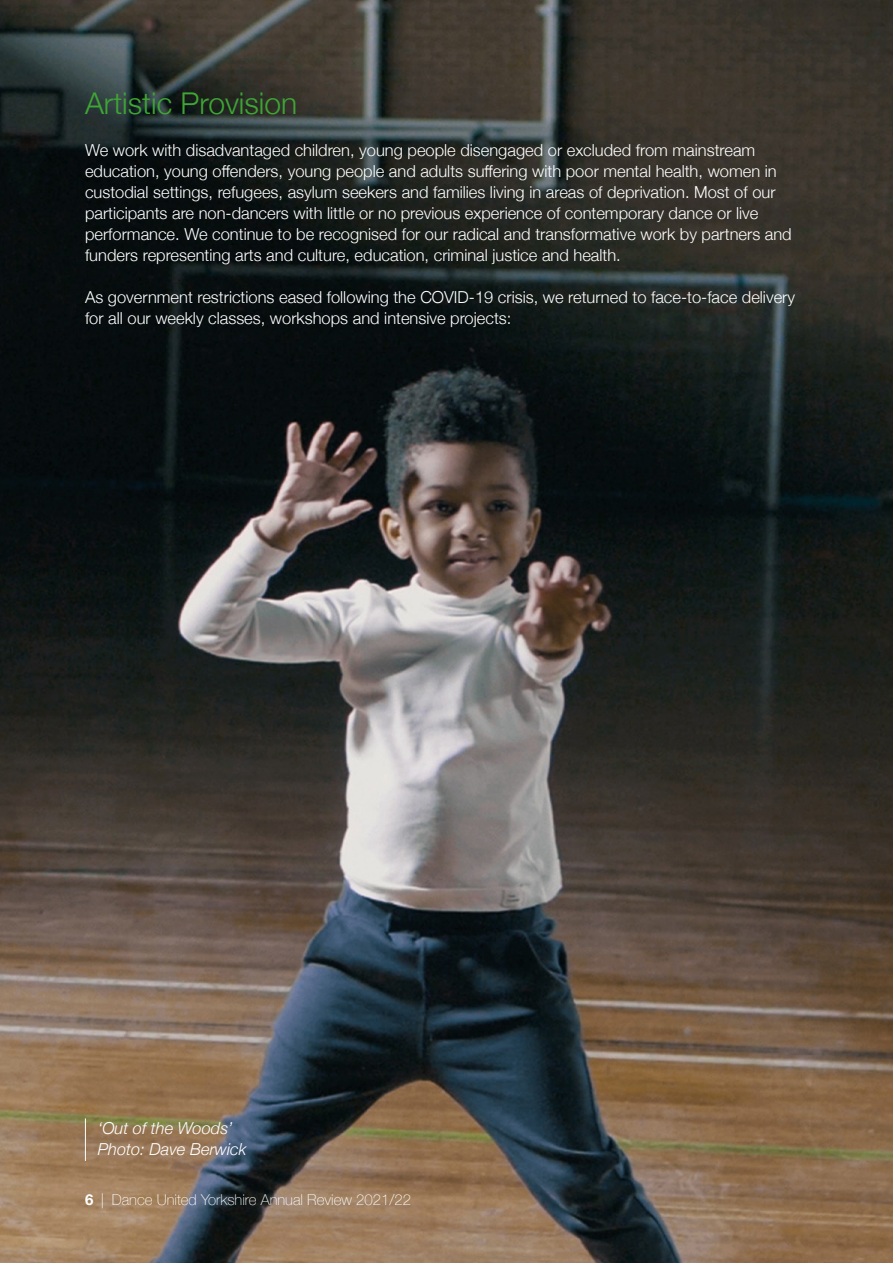
<style>
.page{position:relative;width:893px;height:1263px;background:#fff}
.page>*{position:absolute;margin:0;border:0;box-sizing:border-box;transform-origin:0 0}
.hd2{font:300 30px "Helvetica Neue";color:#3fa535}
.txt{font:300 16.5px/21px "Helvetica Neue";color:#fff}
.quote_name{font:italic 300 16.5px/21px "Helvetica Neue";color:#fff}
.txt-2{font:100 15px "Helvetica Neue";color:#fff}
.s1{font-weight:700}
</style>
<div class="page">
<img style="left:0;top:0;width:893px;height:1263px">
<hr style="left:85px;top:1118px;width:1px;height:43px;background:#fff">
<p class="hd2" style="left:85px;top:79px;width:214px">Artistic Provision</p>
<p class="txt" style="left:85px;top:139px;width:708px">We work with disadvantaged children, young people disengaged or excluded from mainstream education, young offenders, young people and adults suffering with poor mental health, women in custodial settings, refugees, asylum seekers and families living in areas of deprivation. Most of our participants are non-dancers with little or no previous experience of contemporary dance or live performance. We continue to be recognised for our radical and transformative work by partners and funders representing arts and culture, education, criminal justice and health.</p>
<p class="txt" style="left:85px;top:286px;width:711px">As government restrictions eased following the COVID-19 crisis, we returned to face-to-face delivery for all our weekly classes, workshops and intensive projects:</p>
<p class="quote_name" style="left:98px;top:1117px;width:150px">‘Out of the Woods’<br>Photo: Dave Berwick</p>
<p class="txt-2" style="left:85px;top:1188px;width:328px"><span class="s1">6</span> | Dance United Yorkshire Annual Review 2021/22</p>
</div>
